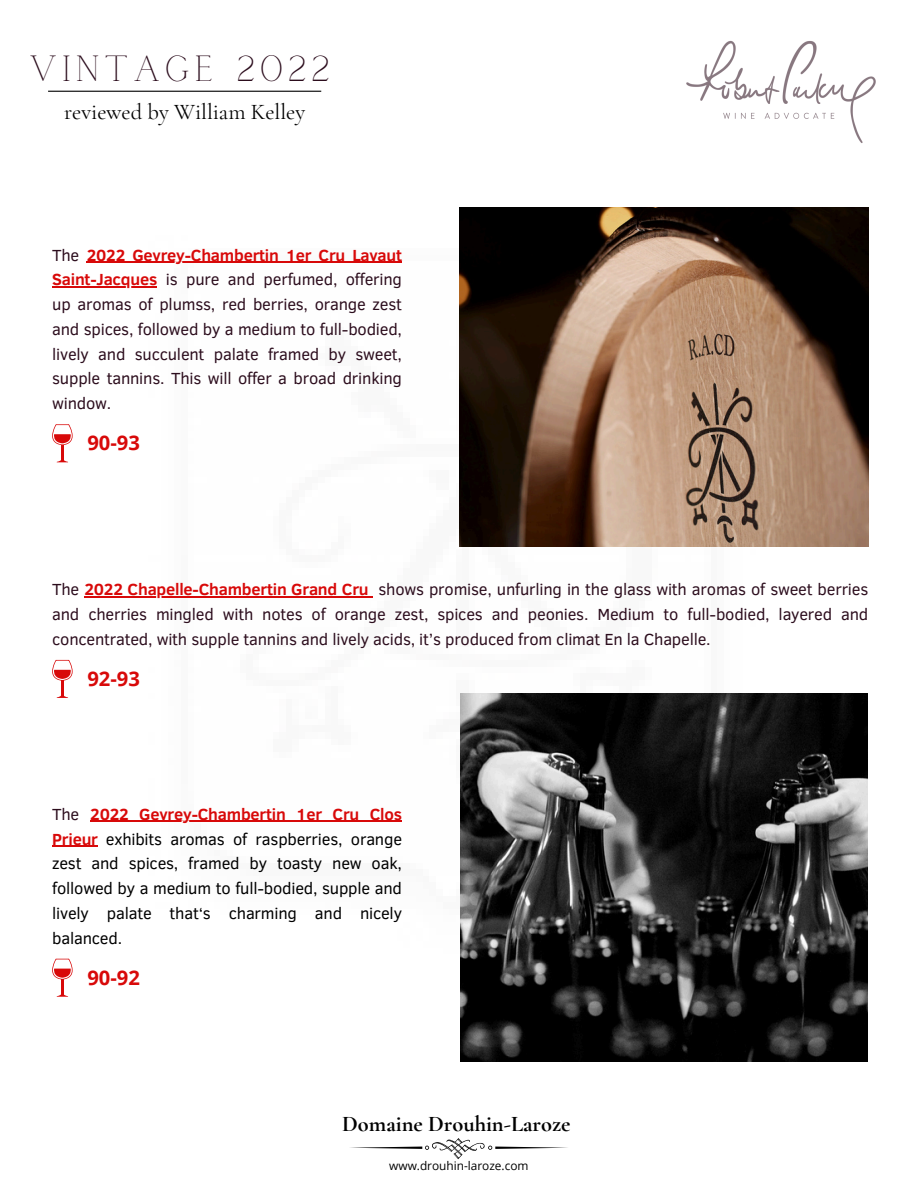
<style>
.page{position:relative;width:918px;height:1188px;background:#fff}
.page>*{position:absolute;margin:0;border:0;box-sizing:border-box;transform-origin:0 0}
.t1{font:36px "Calgary";letter-spacing:.115em;color:#2c0d1d}
.t2{font:22.5px "Cormorant Garamond";color:#000}
.t3{font:700 22.35px "Cormorant Garamond";color:#000}
.t4{font:700 20.25px "Open Sans";color:#d80909}
.t5{font:16.5px/24.8px "Clear Sans";letter-spacing:-.01em;color:#2c0d1d}
.t6{font:16.5px/24.8px "Clear Sans";letter-spacing:-.01em;color:#000;text-align:justify}
.t7{font:700 16.5px "Clear Sans";letter-spacing:-.015em;color:#d80909}
.t8{font:11.85px "Open Sans";color:#000}
.s1{font-weight:400;color:#2c0d1d}
.s2{font-weight:700;color:#d80909}
</style>
<div class="page">
<hr style="left:48px;top:91px;width:273px;height:1px;background:#000">
<img style="left:686px;top:40px;width:190px;height:103px">
<svg style="left:52px;top:424px;width:20px;height:38px"></svg>
<svg style="left:52px;top:660px;width:20px;height:38px"></svg>
<svg style="left:52px;top:959px;width:20px;height:38px"></svg>
<svg style="left:350px;top:1138px;width:218px;height:21px"></svg>
<img style="left:459px;top:208px;width:409px;height:338px">
<img style="left:460px;top:693px;width:408px;height:368px">
<hr style="left:84px;top:596px;width:285px;height:1px;background:#d80909">
<hr style="left:87px;top:262px;width:315px;height:1px;background:#d80909">
<hr style="left:52px;top:287px;width:105px;height:1px;background:#d80909">
<hr style="left:90px;top:821px;width:312px;height:1px;background:#d80909">
<hr style="left:52px;top:846px;width:46px;height:1px;background:#d80909">
<h1 class="t1" style="left:29px;top:48px;width:303px">VINTAGE 2022</h1>
<h3 class="t2" style="left:64px;top:98px;width:243px">reviewed by William Kelley</h3>
<h4 class="t7" style="left:52px;top:243px;width:351px"><span class="s1">The</span> 2022 Gevrey-Chambertin 1er Cru Lavaut</h4>
<p class="t5" style="left:52px;top:266px;width:351px;text-align:justify"><span class="s2">Saint-Jacques</span> is pure and perfumed, offering up aromas of plumss, red berries, orange zest and spices, followed by a medium to full-bodied, lively and succulent palate framed by sweet, supple tannins. This will offer a broad drinking window.</p>
<p class="t4" style="left:87px;top:429px;width:54px">90-93</p>
<p class="t5" style="left:52px;top:576px;width:818px">The <span class="s2">2022 Chapelle-Chambertin Grand Cru</span> shows promise, unfurling in the glass with aromas of sweet berries</p>
<p class="t5" style="left:52px;top:601px;width:818px">and cherries mingled with notes of orange zest, spices and peonies. Medium to full-bodied, layered and concentrated, with supple tannins and lively acids, it’s produced from climat En la Chapelle.</p>
<p class="t4" style="left:87px;top:664px;width:54px">92-93</p>
<p class="t5" style="left:52px;top:801px;width:29px">The</p>
<h2 class="t6" style="left:52px;top:801px;width:351px;text-indent:38px"><span class="s2">2022 Gevrey-Chambertin 1er Cru Clos Prieur</span> exhibits aromas of raspberries, orange zest and spices, framed by toasty new oak, followed by a medium to full-bodied, supple and lively palate that‘s charming and nicely balanced.</h2>
<p class="t4" style="left:87px;top:963px;width:54px">90-92</p>
<p class="t3" style="left:342px;top:1110px;width:230px">Domaine Drouhin-Laroze</p>
<h4 class="t8" style="left:389px;top:1157px;width:141px">www.drouhin-laroze.com</h4>
</div>
